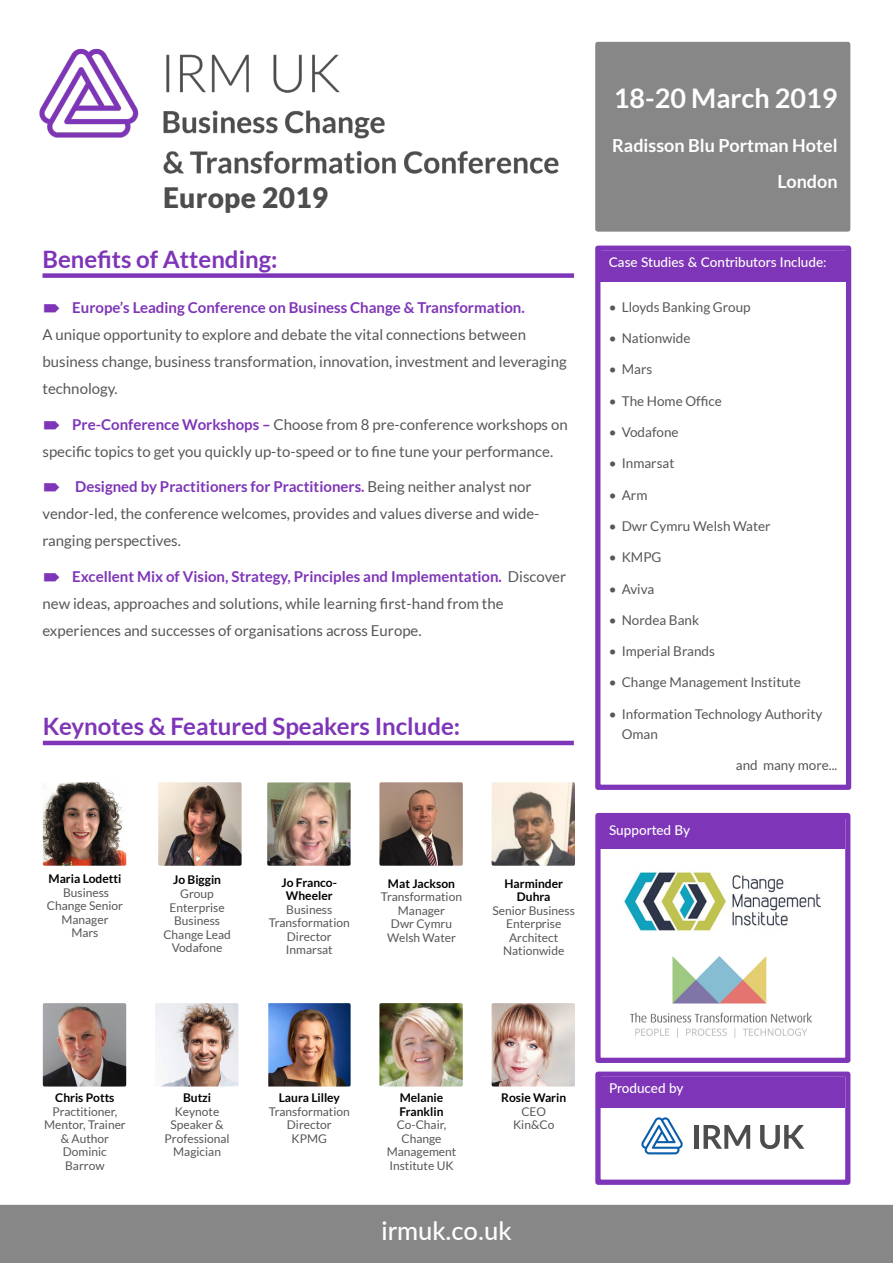
<style>
.page{position:relative;width:893px;height:1263px;background:#fff}
.page>*{position:absolute;margin:0;border:0;box-sizing:border-box;transform-origin:0 0}
.t1{font:900 28.2px "Lato";letter-spacing:.01em;color:#4d4d4d}
.t2{font:700 27px "Lato";color:#fff}
.t3{font:500 25.5px "Lato";color:#fff}
.t4{font:700 24px "Lato";color:#7e35b7}
.t5{font:700 18px/36px "Lato";color:#fff;text-align:right}
.t6{font:15px/27px "Lato";color:#575756}
.t7{font:700 15px "Lato";color:#7e35b7}
.t8{font:13.5px/20.2px "Lato";color:#575756}
.t9{font:500 13.5px "Lato";color:#fff}
.t10{font:12px/13.5px "Lato";color:#575756;text-align:center}
.t11{font:700 12px/13.5px "Lato";color:#000;text-align:center}
.s1{font-weight:700;color:#7e35b7}
</style>
<div class="page">
<div style="left:600px;top:251px;width:246px;height:30px;background:#7e35b7"></div>
<div style="left:595px;top:246px;width:256px;height:544px;border:5px solid #7e35b7"></div>
<div style="left:601px;top:1077px;width:244px;height:30px;background:#7e35b7"></div>
<div style="left:595px;top:1071px;width:255px;height:114px;border:5px solid #7e35b7"></div>
<svg style="left:641px;top:1117px;width:42px;height:37px"></svg>
<div style="left:694px;top:1125px;width:5px;height:24px;background:#4d4d4d"></div>
<svg style="left:704px;top:1125px;width:46px;height:24px"></svg>
<svg style="left:760px;top:1125px;width:44px;height:24px"></svg>
<div style="left:598px;top:44px;width:250px;height:185px;background:#878787"></div>
<div style="left:595px;top:42px;width:255px;height:190px;border:5px solid #878787"></div>
<div style="left:0;top:1205px;width:893px;height:58px;background:#878787"></div>
<div style="left:43px;top:273px;width:531px;height:5px;background:#7e35b7"></div>
<hr style="left:43px;top:741px;width:531px;height:4px;background:#7e35b7">
<img style="left:43px;top:782px;width:83px;height:84px">
<img style="left:43px;top:1003px;width:83px;height:83px">
<img style="left:267px;top:782px;width:84px;height:84px">
<img style="left:268px;top:1003px;width:83px;height:83px">
<img style="left:158px;top:782px;width:84px;height:84px">
<img style="left:155px;top:1003px;width:83px;height:83px">
<img style="left:379px;top:782px;width:84px;height:84px">
<img style="left:379px;top:1003px;width:84px;height:83px">
<img style="left:492px;top:782px;width:83px;height:84px">
<img style="left:492px;top:1003px;width:83px;height:83px">
<div style="left:601px;top:818px;width:244px;height:31px;background:#7e35b7"></div>
<div style="left:595px;top:813px;width:255px;height:250px;border:5px solid #7e35b7"></div>
<img style="left:39px;top:48px;width:520px;height:126px">
<img style="left:630px;top:956px;width:182px;height:81px">
<img style="left:624px;top:872px;width:197px;height:59px">
<h1 class="t1" style="left:163px;top:181px;width:167px">Europe 2019</h1>
<h3 class="t4" style="left:43px;top:245px;width:237px">Benefits of Attending:</h3>
<p class="t7" style="left:72px;top:299px;width:454px">Europe’s Leading Conference on Business Change &amp; Transformation.</p>
<p class="t6" style="left:43px;top:321px;width:526px">A unique opportunity to explore and debate the vital connections between business change, business transformation, innovation, investment and leveraging technology.</p>
<p class="t6" style="left:43px;top:411px;width:527px;text-indent:30px"><span class="s1">Pre-Conference Workshops –</span> Choose from 8 pre-conference workshops on specific topics to get you quickly up-to-speed or to fine tune your performance.</p>
<p class="t6" style="left:43px;top:473px;width:498px;text-indent:33px"><span class="s1">Designed by Practitioners for Practitioners.</span> Being neither analyst nor vendor-led, the conference welcomes, provides and values diverse and wide&shy;ranging perspectives.</p>
<p class="t6" style="left:43px;top:563px;width:525px;text-indent:30px"><span class="s1">Excellent Mix of Vision, Strategy, Principles and Implementation.</span> Discover new ideas, approaches and solutions, while learning first-hand from the experiences and successes of organisations across Europe.</p>
<h3 class="t4" style="left:43px;top:712px;width:419px">Keynotes &amp; Featured Speakers Include:</h3>
<p class="t11" style="left:49px;top:872px;width:74px">Maria Lodetti</p>
<p class="t10" style="left:47px;top:886px;width:78px">Business<br>Change Senior<br>Manager<br>Mars</p>
<p class="t11" style="left:173px;top:873px;width:49px">Jo Biggin</p>
<p class="t10" style="left:163px;top:887px;width:69px">Group<br>Enterprise<br>Business<br>Change Lead<br>Vodafone</p>
<p class="t11" style="left:282px;top:875px;width:57px">Jo Franco-<br>Wheeler</p>
<p class="t10" style="left:269px;top:902px;width:83px">Business<br>Transformation<br>Director<br>Inmarsat</p>
<p class="t11" style="left:388px;top:876px;width:69px">Mat Jackson</p>
<p class="t10" style="left:381px;top:890px;width:83px">Transformation<br>Manager<br>Dwr Cymru<br>Welsh Water</p>
<p class="t11" style="left:504px;top:876px;width:60px">Harminder<br>Duhra</p>
<p class="t10" style="left:493px;top:903px;width:84px">Senior Business<br>Enterprise<br>Architect<br>Nationwide</p>
<h2 class="t2" style="left:614px;top:82px;width:225px">18-20 March 2019</h2>
<p class="t5" style="left:612px;top:127px;width:227px">Radisson Blu Portman Hotel<br>London</p>
<p class="t9" style="left:609px;top:253px;width:219px">Case Studies &amp; Contributors Include:</p>
<p class="t8" style="left:609px;top:297px;width:143px">• Lloyds Banking Group</p>
<p class="t8" style="left:609px;top:328px;width:83px">• Nationwide</p>
<p class="t8" style="left:609px;top:359px;width:45px">• Mars</p>
<p class="t8" style="left:609px;top:391px;width:114px">• The Home Office</p>
<p class="t8" style="left:609px;top:422px;width:71px">• Vodafone</p>
<p class="t8" style="left:609px;top:453px;width:67px">• Inmarsat</p>
<p class="t8" style="left:609px;top:484px;width:40px">• Arm</p>
<p class="t8" style="left:609px;top:516px;width:163px">• Dwr Cymru Welsh Water</p>
<p class="t8" style="left:609px;top:547px;width:54px">• KMPG</p>
<p class="t8" style="left:609px;top:578px;width:47px">• Aviva</p>
<p class="t8" style="left:609px;top:610px;width:92px">• Nordea Bank</p>
<p class="t8" style="left:609px;top:641px;width:107px">• Imperial Brands</p>
<p class="t8" style="left:609px;top:672px;width:193px">• Change Management Institute</p>
<p class="t8" style="left:622px;top:704px;width:202px;text-indent:-13px">• Information Technology Authority<br>Oman</p>
<p class="t8" style="left:736px;top:755px;width:103px">and many more...</p>
<p class="t9" style="left:609px;top:820px;width:83px">Supported By</p>
<p class="t11" style="left:55px;top:1091px;width:61px">Chris Potts</p>
<p class="t10" style="left:44px;top:1104px;width:83px">Practitioner,<br>Mentor, Trainer &amp; Author<br>Dominic<br>Barrow</p>
<p class="t11" style="left:183px;top:1091px;width:30px">Butzi</p>
<p class="t10" style="left:165px;top:1104px;width:67px">Keynote<br>Speaker &amp;<br>Professional<br>Magician</p>
<p class="t11" style="left:279px;top:1091px;width:63px">Laura Lilley</p>
<p class="t10" style="left:269px;top:1104px;width:83px">Transformation<br>Director<br>KPMG</p>
<p class="t11" style="left:399px;top:1091px;width:46px;text-align:left">Melanie<br>Franklin</p>
<p class="t10" style="left:387px;top:1118px;width:71px">Co-Chair,<br>Change<br>Management<br>Institute UK</p>
<p class="t11" style="left:501px;top:1091px;width:67px">Rosie Warin</p>
<p class="t10" style="left:513px;top:1104px;width:43px">CEO<br>Kin&amp;Co</p>
<h3 class="t3" style="left:382px;top:1212px;width:131px">irmuk.co.uk</h3>
<p class="t9" style="left:609px;top:1078px;width:76px">Produced by</p>
</div>
